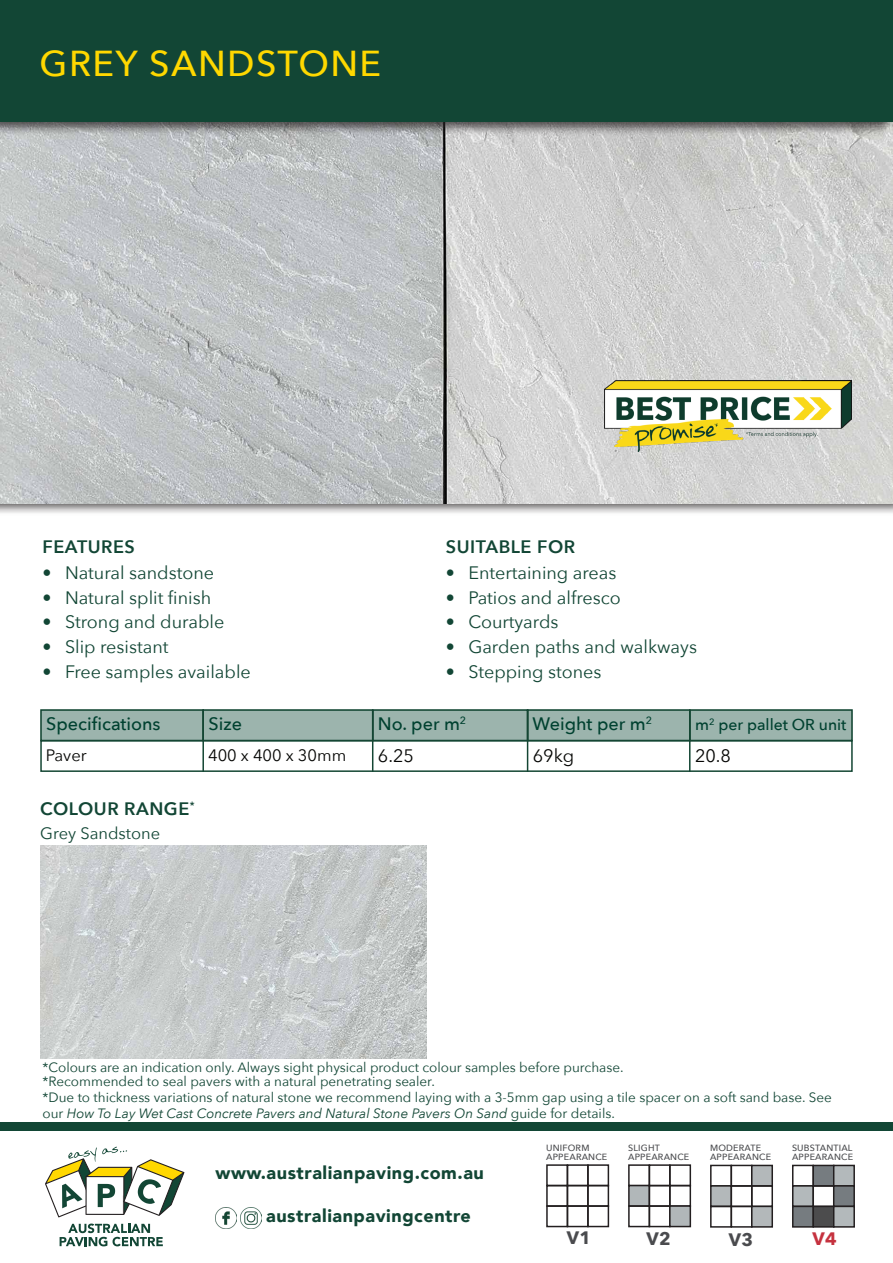
<style>
.page{position:relative;width:893px;height:1263px;background:#fff}
.page>*{position:absolute;margin:0;border:0;box-sizing:border-box;transform-origin:0 0}
.t1{font:500 36px "Avenir Next";letter-spacing:.04em;color:#ffd800}
.t2{font:18px "Avenir Next";color:#124635}
.t3{font:900 18px "Avenir";letter-spacing:.03em;color:#124635}
.t4{font:500 18px "Avenir Next";color:#004130}
.body{font:600 18px "Avenir Next";letter-spacing:.03em;color:#124635}
.t5{font:18px "Avenir Next";color:#040503}
.body-2{font:700 18px "Avenir Next";color:#4a4b4e}
.body-3{font:700 18px "Avenir Next";color:#c5323f}
.t6{font:16.5px "Avenir Next";color:#040503}
.body_heading{font:16.5px "Avenir Next";color:#124635}
.t7{font:500 15.75px "Avenir Next";color:#004130}
.body-4{font:13.5px/16.2px "Avenir Next";color:#124635}
.body-5{font:500 9px "Avenir Next";letter-spacing:.02em;color:#4a4b4e}
.s1{font-style:italic}
</style>
<div class="page">
<img style="left:40px;top:846px;width:387px;height:213px">
<div style="left:0;top:398px;width:893px;height:118px;background:#231f20;opacity:.75"></div>
<img style="left:0;top:136px;width:893px;height:367px">
<div style="left:0;top:0;width:893px;height:136px;background:#231f20;opacity:.75"></div>
<div style="left:0;top:0;width:893px;height:122px;background:#124635"></div>
<img style="left:605px;top:381px;width:246px;height:71px">
<div style="left:40px;top:709px;width:813px;height:32px;background:#9cb4ad"></div>
<div style="left:40px;top:709px;width:164px;height:32px;border:2px solid #144633"></div>
<div style="left:202px;top:709px;width:171px;height:32px;border:2px solid #144633"></div>
<div style="left:372px;top:709px;width:156px;height:32px;border:2px solid #144633"></div>
<div style="left:527px;top:709px;width:163px;height:32px;border:2px solid #144633"></div>
<div style="left:689px;top:709px;width:164px;height:32px;border:2px solid #144633"></div>
<hr style="left:202px;top:709px;width:2px;height:63px;background:#144633">
<hr style="left:372px;top:710px;width:1px;height:62px;background:#144633">
<div style="left:40px;top:740px;width:813px;height:32px;border:2px solid #144633"></div>
<hr style="left:689px;top:710px;width:1px;height:62px;background:#144633">
<hr style="left:527px;top:709px;width:1px;height:63px;background:#144633">
<div style="left:546px;top:1164px;width:22px;height:22px;border:2px solid #231f20"></div>
<div style="left:567px;top:1164px;width:22px;height:22px;border:2px solid #231f20"></div>
<div style="left:587px;top:1164px;width:22px;height:22px;border:2px solid #231f20"></div>
<div style="left:546px;top:1185px;width:22px;height:22px;border:2px solid #231f20"></div>
<div style="left:567px;top:1185px;width:22px;height:22px;border:2px solid #231f20"></div>
<div style="left:587px;top:1185px;width:22px;height:22px;border:2px solid #231f20"></div>
<div style="left:546px;top:1205px;width:22px;height:22px;border:2px solid #231f20"></div>
<div style="left:567px;top:1205px;width:22px;height:22px;border:2px solid #231f20"></div>
<div style="left:587px;top:1205px;width:22px;height:22px;border:2px solid #231f20"></div>
<div style="left:628px;top:1164px;width:22px;height:22px;border:2px solid #231f20"></div>
<div style="left:649px;top:1164px;width:22px;height:22px;border:2px solid #231f20"></div>
<div style="left:669px;top:1164px;width:22px;height:22px;border:2px solid #231f20"></div>
<div style="left:629px;top:1185px;width:20px;height:21px;background:#b1b7b9"></div>
<div style="left:628px;top:1185px;width:22px;height:22px;border:2px solid #231f20"></div>
<div style="left:649px;top:1185px;width:22px;height:22px;border:2px solid #231f20"></div>
<div style="left:669px;top:1185px;width:22px;height:22px;border:2px solid #231f20"></div>
<div style="left:628px;top:1205px;width:22px;height:22px;border:2px solid #231f20"></div>
<div style="left:649px;top:1205px;width:22px;height:22px;border:2px solid #231f20"></div>
<div style="left:670px;top:1206px;width:20px;height:20px;background:#b1b7b9"></div>
<div style="left:669px;top:1205px;width:22px;height:22px;border:2px solid #231f20"></div>
<div style="left:710px;top:1165px;width:22px;height:22px;border:2px solid #231f20"></div>
<div style="left:731px;top:1165px;width:21px;height:22px;border:2px solid #231f20"></div>
<div style="left:752px;top:1165px;width:20px;height:21px;background:#b3b8ba"></div>
<div style="left:751px;top:1165px;width:22px;height:22px;border:2px solid #231f20"></div>
<div style="left:711px;top:1186px;width:20px;height:20px;background:#b3b8ba"></div>
<div style="left:710px;top:1185px;width:22px;height:22px;border:2px solid #231f20"></div>
<div style="left:731px;top:1185px;width:21px;height:22px;border:2px solid #231f20"></div>
<div style="left:751px;top:1185px;width:22px;height:22px;border:2px solid #231f20"></div>
<div style="left:710px;top:1206px;width:22px;height:21px;border:2px solid #231f20"></div>
<div style="left:731px;top:1206px;width:21px;height:21px;border:2px solid #231f20"></div>
<div style="left:752px;top:1206px;width:20px;height:21px;background:#b3b8ba"></div>
<div style="left:751px;top:1206px;width:22px;height:21px;border:2px solid #231f20"></div>
<div style="left:792px;top:1165px;width:22px;height:22px;border:2px solid #231f20"></div>
<div style="left:813px;top:1165px;width:21px;height:21px;background:#767c80"></div>
<div style="left:812px;top:1165px;width:22px;height:22px;border:2px solid #231f20"></div>
<div style="left:834px;top:1165px;width:20px;height:21px;background:#b3b9bb"></div>
<div style="left:833px;top:1165px;width:22px;height:22px;border:2px solid #231f20"></div>
<div style="left:793px;top:1186px;width:20px;height:20px;background:#b3b9bb"></div>
<div style="left:792px;top:1185px;width:22px;height:22px;border:2px solid #231f20"></div>
<div style="left:812px;top:1185px;width:22px;height:22px;border:2px solid #231f20"></div>
<div style="left:834px;top:1186px;width:20px;height:20px;background:#767c80"></div>
<div style="left:833px;top:1185px;width:22px;height:22px;border:2px solid #231f20"></div>
<div style="left:793px;top:1206px;width:20px;height:21px;background:#767c80"></div>
<div style="left:792px;top:1206px;width:22px;height:21px;border:2px solid #231f20"></div>
<div style="left:813px;top:1206px;width:21px;height:21px;background:#4c4c4d"></div>
<div style="left:812px;top:1206px;width:22px;height:21px;border:2px solid #231f20"></div>
<div style="left:834px;top:1206px;width:20px;height:21px;background:#b3b9bb"></div>
<div style="left:833px;top:1206px;width:22px;height:21px;border:2px solid #231f20"></div>
<div style="left:0;top:1123px;width:893px;height:8px;background:#124635"></div>
<svg style="left:60px;top:1223px;width:103px;height:23px"></svg>
<svg style="left:45px;top:1147px;width:139px;height:70px"></svg>
<img style="left:215px;top:1207px;width:21px;height:21px">
<img style="left:241px;top:1207px;width:21px;height:21px">
<p class="t1" style="left:40px;top:33px;width:343px">GREY SANDSTONE</p>
<p class="body" style="left:42px;top:531px;width:94px">FEATURES</p>
<p class="t2" style="left:42px;top:558px;width:173px">• Natural sandstone</p>
<p class="t2" style="left:42px;top:582px;width:170px">• Natural split finish</p>
<p class="t2" style="left:42px;top:607px;width:183px">• Strong and durable</p>
<p class="t2" style="left:42px;top:631px;width:128px">• Slip resistant</p>
<p class="t2" style="left:42px;top:656px;width:210px">• Free samples available</p>
<p class="body" style="left:446px;top:531px;width:131px">SUITABLE FOR</p>
<p class="t2" style="left:446px;top:558px;width:172px">• Entertaining areas</p>
<p class="t2" style="left:446px;top:582px;width:176px">• Patios and alfresco</p>
<p class="t2" style="left:446px;top:607px;width:114px">• Courtyards</p>
<p class="t2" style="left:446px;top:631px;width:253px">• Garden paths and walkways</p>
<p class="t2" style="left:446px;top:656px;width:157px">• Stepping stones</p>
<p class="t4" style="left:46px;top:708px;width:116px">Specifications</p>
<p class="t4" style="left:208px;top:708px;width:35px">Size</p>
<p class="t4" style="left:378px;top:708px;width:90px">No. per m<sup>2</sup></p>
<p class="t4" style="left:533px;top:708px;width:121px">Weight per m<sup>2</sup></p>
<p class="t7" style="left:695px;top:711px;width:153px">m<sup>2</sup> per pallet OR unit</p>
<p class="t6" style="left:46px;top:741px;width:42px">Paver</p>
<p class="t6" style="left:208px;top:741px;width:140px">400 x 400 x 30mm</p>
<p class="t5" style="left:378px;top:740px;width:38px">6.25</p>
<p class="t5" style="left:533px;top:740px;width:43px">69kg</p>
<p class="t5" style="left:695px;top:740px;width:37px">20.8</p>
<p class="body" style="left:40px;top:793px;width:156px">COLOUR RANGE<sup>*</sup></p>
<p class="body_heading" style="left:40px;top:819px;width:121px">Grey Sandstone</p>
<p class="body-4" style="left:43px;top:1059px;width:583px">*Colours are an indication only. Always sight physical product colour samples before purchase.</p>
<p class="body-4" style="left:43px;top:1072px;width:394px">*Recommended to seal pavers with a natural penetrating sealer.</p>
<p class="body-4" style="left:43px;top:1088px;width:791px">*Due to thickness variations of natural stone we recommend laying with a 3-5mm gap using a tile spacer on a soft sand base. See our <span class="s1">How To Lay Wet Cast Concrete Pavers and Natural Stone Pavers On Sand</span> guide for details.</p>
<p class="t3" style="left:215px;top:1158px;width:270px">www.australianpaving.com.au</p>
<p class="t3" style="left:266px;top:1200px;width:206px">australianpavingcentre</p>
<p class="body-5" style="left:546px;top:1140px;width:45px">UNIFORM</p>
<p class="body-5" style="left:546px;top:1150px;width:63px">APPEARANCE</p>
<p class="body-5" style="left:628px;top:1140px;width:33px">SLIGHT</p>
<p class="body-5" style="left:628px;top:1150px;width:63px">APPEARANCE</p>
<p class="body-5" style="left:710px;top:1140px;width:53px">MODERATE</p>
<p class="body-5" style="left:710px;top:1150px;width:63px">APPEARANCE</p>
<p class="body-5" style="left:792px;top:1140px;width:62px">SUBSTANTIAL</p>
<p class="body-5" style="left:792px;top:1150px;width:63px">APPEARANCE</p>
<p class="body-2" style="left:567px;top:1222px;width:26px">V1</p>
<p class="body-2" style="left:647px;top:1223px;width:26px">V2</p>
<p class="body-2" style="left:729px;top:1224px;width:26px">V3</p>
<p class="body-3" style="left:812px;top:1223px;width:26px">V4</p>
</div>
